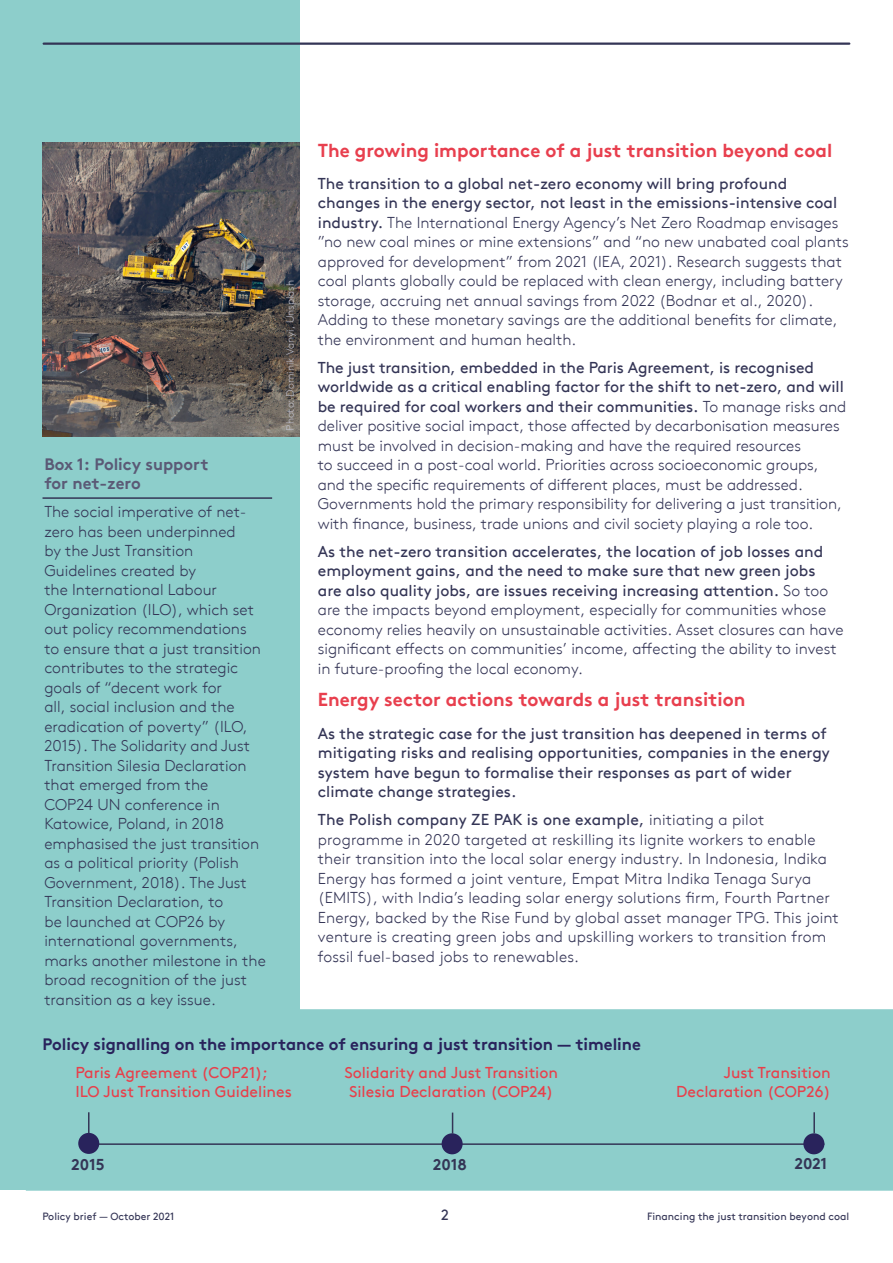
<style>
.page{position:relative;width:893px;height:1263px;background:#fff}
.page>*{position:absolute;margin:0;border:0;box-sizing:border-box;transform-origin:0 0}
.t1{font:700 18.75px "Brown TT";color:#e83f4e}
.t2{font:700 16.5px "Brown TT";color:#29235c}
.t3{font:700 16.5px/19.5px "Brown TT";color:#5b5a76}
.t4{font:300 15.75px/19.5px "Brown TT";color:#343556}
.t5{font:15.75px/19.5px "Brown TT";color:#343556}
.t6{font:15.75px/19.5px "Brown TT";color:#e83f4a}
.t7{font:700 15.75px "Brown TT";color:#343556}
.t8{font:15px "Brown TT";color:#343556}
.t9{font:10.5px "Brown TT";color:#343556}
.t10{font:300 10.5px "Brown TT";color:#bdbdc8}
.s1{font-weight:400}
</style>
<div class="page">
<div style="left:27px;top:1010px;width:866px;height:180px;background:#8dcecb"></div>
<div style="left:26px;top:1009px;width:867px;height:182px;border:2px solid #8dcecb"></div>
<div style="left:0;top:0;width:300px;height:1190px;background:#8dcecb"></div>
<hr style="left:44px;top:43px;width:805px;height:2px;background:#343556">
<hr style="left:43px;top:497px;width:229px;height:2px;background:#343556">
<hr style="left:89px;top:1143px;width:735px;height:2px;background:#343556">
<div style="left:78px;top:1133px;width:21px;height:21px;background:#29235c;border-radius:50%"></div>
<div style="left:442px;top:1133px;width:21px;height:21px;background:#29235c;border-radius:50%"></div>
<div style="left:803px;top:1133px;width:21px;height:21px;background:#29235c;border-radius:50%"></div>
<hr style="left:88px;top:1112px;width:2px;height:21px;background:#343556">
<svg style="left:452px;top:1112px;width:1px;height:21px"></svg>
<hr style="left:813px;top:1112px;width:2px;height:21px;background:#343556">
<img style="left:43px;top:142px;width:257px;height:295px">
<p class="t3" style="left:44px;top:454px;width:166px">Box 1: Policy support for net-zero</p>
<p class="t4" style="left:44px;top:502px;width:223px">The social imperative of net&shy;zero has been underpinned<br>by the Just Transition<br>Guidelines created by<br>the International Labour<br>Organization (ILO), which set out policy recommendations<br>to ensure that a just transition contributes to the strategic goals of “decent work for<br>all, social inclusion and the eradication of poverty” (ILO,<br>2015). The Solidarity and Just<br>Transition Silesia Declaration that emerged from the<br>COP24 UN conference in<br>Katowice, Poland, in 2018 emphasised the just transition as a political priority (Polish<br>Government, 2018). The Just<br>Transition Declaration, to<br>be launched at COP26 by international governments, marks another milestone in the broad recognition of the just transition as a key issue.</p>
<p class="t10" style="left:284px;top:431px;width:152px;rotate:-90deg">Photo: Dominik Vanyi, Unsplash</p>
<p class="t1" style="left:318px;top:139px;width:516px">The growing importance of a just transition beyond coal</p>
<p class="t4" style="left:318px;top:174px;width:532px"><span class="s1">The transition to a global net-zero economy will bring profound changes in the energy sector, not least in the emissions-intensive coal industry.</span> The International Energy Agency’s Net Zero Roadmap envisages ”no new coal mines or mine extensions” and “no new unabated coal plants approved for development” from 2021 (IEA, 2021). Research suggests that coal plants globally could be replaced with clean energy, including battery storage, accruing net annual savings from 2022 (Bodnar et al., 2020).<br>Adding to these monetary savings are the additional benefits for climate, the environment and human health.</p>
<p class="t4" style="left:318px;top:358px;width:530px"><span class="s1">The just transition, embedded in the Paris Agreement, is recognised worldwide as a critical enabling factor for the shift to net-zero, and will be required for coal workers and their communities.</span> To manage risks and deliver positive social impact, those affected by decarbonisation measures must be involved in decision-making and have the required resources<br>to succeed in a post-coal world. Priorities across socioeconomic groups, and the specific requirements of different places, must be addressed.<br>Governments hold the primary responsibility for delivering a just transition, with finance, business, trade unions and civil society playing a role too.</p>
<p class="t4" style="left:318px;top:542px;width:527px"><span class="s1">As the net-zero transition accelerates, the location of job losses and employment gains, and the need to make sure that new green jobs<br>are also quality jobs, are issues receiving increasing attention.</span> So too are the impacts beyond employment, especially for communities whose economy relies heavily on unsustainable activities. Asset closures can have significant effects on communities’ income, affecting the ability to invest in future-proofing the local economy.</p>
<p class="t1" style="left:318px;top:688px;width:429px">Energy sector actions towards a just transition</p>
<p class="t5" style="left:318px;top:723px;width:514px">As the strategic case for the just transition has deepened in terms of mitigating risks and realising opportunities, companies in the energy system have begun to formalise their responses as part of wider climate change strategies.</p>
<p class="t4" style="left:318px;top:810px;width:523px"><span class="s1">The Polish company ZE PAK is one example,</span> initiating a pilot programme in 2020 targeted at reskilling its lignite workers to enable their transition into the local solar energy industry. In Indonesia, Indika Energy has formed a joint venture, Empat Mitra Indika Tenaga Surya (EMITS), with India’s leading solar energy solutions firm, Fourth Partner Energy, backed by the Rise Fund by global asset manager TPG. This joint venture is creating green jobs and upskilling workers to transition from fossil fuel-based jobs to renewables.</p>
<p class="t2" style="left:43px;top:1034px;width:600px">Policy signalling on the importance of ensuring a just transition — timeline</p>
<p class="t6" style="left:75px;top:1062px;width:218px">Paris Agreement (COP21);<br>ILO Just Transition Guidelines</p>
<p class="t6" style="left:344px;top:1062px;width:215px">Solidarity and Just Transition<br>Silesia Declaration (COP24)</p>
<p class="t6" style="left:676px;top:1062px;width:156px;text-align:right">Just Transition<br>Declaration (COP26)</p>
<p class="t7" style="left:71px;top:1155px;width:35px">2015</p>
<p class="t7" style="left:433px;top:1155px;width:36px">2018</p>
<p class="t7" style="left:794px;top:1154px;width:34px">2021</p>
<p class="t9" style="left:43px;top:1211px;width:133px">Policy brief — October 2021</p>
<p class="t8" style="left:441px;top:1206px;width:9px">2</p>
<p class="t9" style="left:647px;top:1210px;width:204px">Financing the just transition beyond coal</p>
</div>
